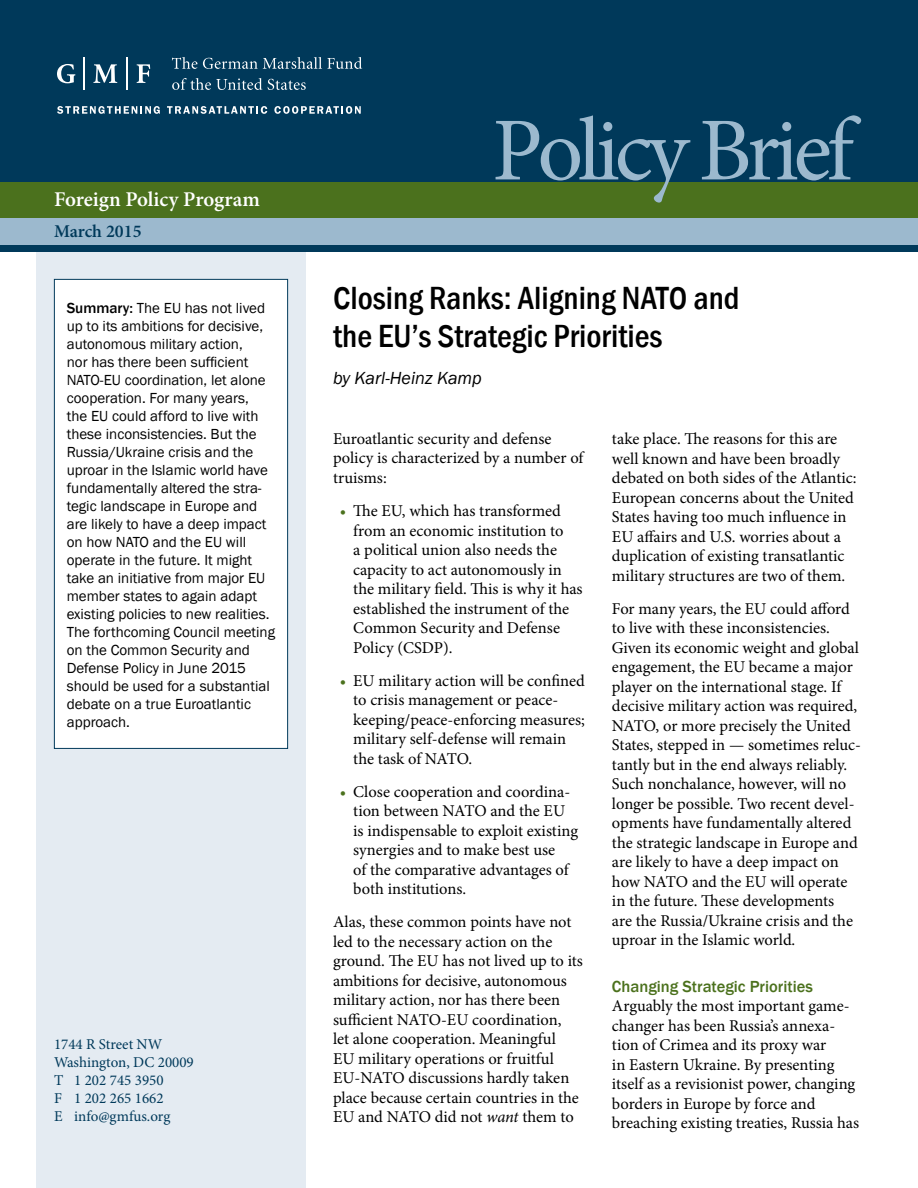
<style>
.page{position:relative;width:918px;height:1188px;background:#fff}
.page>*{position:absolute;margin:0;border:0;box-sizing:border-box;transform-origin:0 0}
.t1{font:90px "Minion Pro";letter-spacing:-.06em;color:#9cb9ce}
.t2{font:500 33px/37.5px "Franklin Gothic URW Con";color:#000}
.t3{font:600 21px "Minion Pro";letter-spacing:-.005em;color:#fff}
.t4{font:italic 18px "Franklin Gothic";color:#000}
.t5{font:600 18px "Minion Pro";letter-spacing:-.005em;color:#00395a}
.t6{font:16.5px/19.5px "Minion Pro";letter-spacing:-.005em;color:#000}
.t7{font:500 16.5px "Franklin Gothic";color:#4b711d}
.t8{font:15px/18px "Franklin Gothic";color:#000}
.t9{font:15px/18px "Minion Pro";color:#00395a}
.s1{font-weight:500}
.s2{color:#4b711d}
.s3{font-style:italic}
</style>
<div class="page">
<div style="left:36px;top:242px;width:270px;height:946px;background:#e4ebf2"></div>
<div style="left:54px;top:279px;width:234px;height:469px;background:#fff"></div>
<div style="left:54px;top:279px;width:234px;height:470px;border:1px solid #00395a"></div>
<div style="left:0;top:0;width:918px;height:252px;background:#00395a"></div>
<svg style="left:57px;top:64px;width:18px;height:19px"></svg>
<svg style="left:93px;top:64px;width:24px;height:19px"></svg>
<svg style="left:137px;top:64px;width:13px;height:19px"></svg>
<hr style="left:83px;top:57px;width:2px;height:33px;background:#fff">
<hr style="left:126px;top:57px;width:2px;height:33px;background:#fff">
<svg style="left:172px;top:57px;width:25px;height:12px"></svg>
<svg style="left:203px;top:57px;width:159px;height:12px"></svg>
<svg style="left:172px;top:78px;width:90px;height:12px"></svg>
<svg style="left:268px;top:79px;width:38px;height:11px"></svg>
<svg style="left:57px;top:106px;width:103px;height:8px"></svg>
<svg style="left:167px;top:106px;width:100px;height:8px"></svg>
<svg style="left:274px;top:106px;width:87px;height:8px"></svg>
<div style="left:0;top:182px;width:918px;height:36px;background:#4b711d"></div>
<div style="left:0;top:218px;width:918px;height:27px;background:#9cb9ce"></div>
<p class="t3" style="left:54px;top:185px;width:207px">Foreign Policy Program</p>
<p class="t5" style="left:54px;top:219px;width:89px">March 2015</p>
<p class="t8" style="left:67px;top:299px;width:210px"><span class="s1">Summary:</span> The EU has not lived up to its ambitions for decisive, autonomous military action,<br>nor has there been sufficient<br>NATO-EU coordination, let alone cooperation. For many years,<br>the EU could afford to live with these inconsistencies. But the<br>Russia/Ukraine crisis and the uproar in the Islamic world have fundamentally altered the stra&shy;tegic landscape in Europe and are likely to have a deep impact on how NATO and the EU will operate in the future. It might take an initiative from major EU member states to again adapt existing policies to new realities.<br>The forthcoming Council meeting on the Common Security and<br>Defense Policy in June 2015 should be used for a substantial debate on a true Euroatlantic approach.</p>
<p class="t9" style="left:54px;top:1036px;width:141px">1744 R Street NW<br>Washington, DC 20009<br>T 1 202 745 3950<br>F 1 202 265 1662<br>E info@gmfus.org</p>
<h1 class="t1" style="left:492px;top:90px;width:363px">Policy Brief</h1>
<h2 class="t2" style="left:333px;top:279px;width:408px">Closing Ranks: Aligning NATO and the EU’s Strategic Priorities</h2>
<p class="t4" style="left:333px;top:367px;width:150px">by Karl-Heinz Kamp</p>
<p class="t6" style="left:333px;top:429px;width:252px">Euroatlantic security and defense policy is characterized by a number of truisms:</p>
<p class="t6" style="left:353px;top:501px;width:231px;text-indent:-13px"><span class="s2">•</span> The EU, which has transformed from an economic institution to<br>a political union also needs the capacity to act autonomously in the military field. This is why it has established the instrument of the<br>Common Security and Defense<br>Policy (CSDP).</p>
<p class="t6" style="left:353px;top:671px;width:233px;text-indent:-13px"><span class="s2">•</span> EU military action will be confined to crisis management or peace&shy;keeping/peace-enforcing measures; military self-defense will remain the task of NATO.</p>
<p class="t6" style="left:353px;top:782px;width:226px;text-indent:-13px"><span class="s2">•</span> Close cooperation and coordina&shy;tion between NATO and the EU is indispensable to exploit existing synergies and to make best use<br>of the comparative advantages of both institutions.</p>
<p class="t6" style="left:333px;top:912px;width:252px">Alas, these common points have not led to the necessary action on the ground. The EU has not lived up to its ambitions for decisive, autonomous military action, nor has there been sufficient NATO-EU coordination,<br>let alone cooperation. Meaningful<br>EU military operations or fruitful EU-NATO discussions hardly taken place because certain countries in the EU and NATO did not <span class="s3">want</span> them to</p>
<p class="t6" style="left:612px;top:429px;width:246px">take place. The reasons for this are well known and have been broadly debated on both sides of the Atlantic:<br>European concerns about the United States having too much influence in EU affairs and U.S. worries about a duplication of existing transatlantic military structures are two of them.</p>
<p class="t6" style="left:612px;top:599px;width:251px">For many years, the EU could afford to live with these inconsistencies.<br>Given its economic weight and global engagement, the EU became a major player on the international stage. If decisive military action was required, NATO, or more precisely the United States, stepped in — sometimes reluc&shy;tantly but in the end always reliably.<br>Such nonchalance, however, will no longer be possible. Two recent devel&shy;opments have fundamentally altered the strategic landscape in Europe and are likely to have a deep impact on how NATO and the EU will operate in the future. These developments<br>are the Russia/Ukraine crisis and the uproar in the Islamic world.</p>
<p class="t7" style="left:612px;top:976px;width:202px">Changing Strategic Priorities</p>
<p class="t6" style="left:612px;top:996px;width:249px">Arguably the most important game&shy;changer has been Russia’s annexa&shy;tion of Crimea and its proxy war<br>in Eastern Ukraine. By presenting itself as a revisionist power, changing borders in Europe by force and breaching existing treaties, Russia has</p>
</div>
